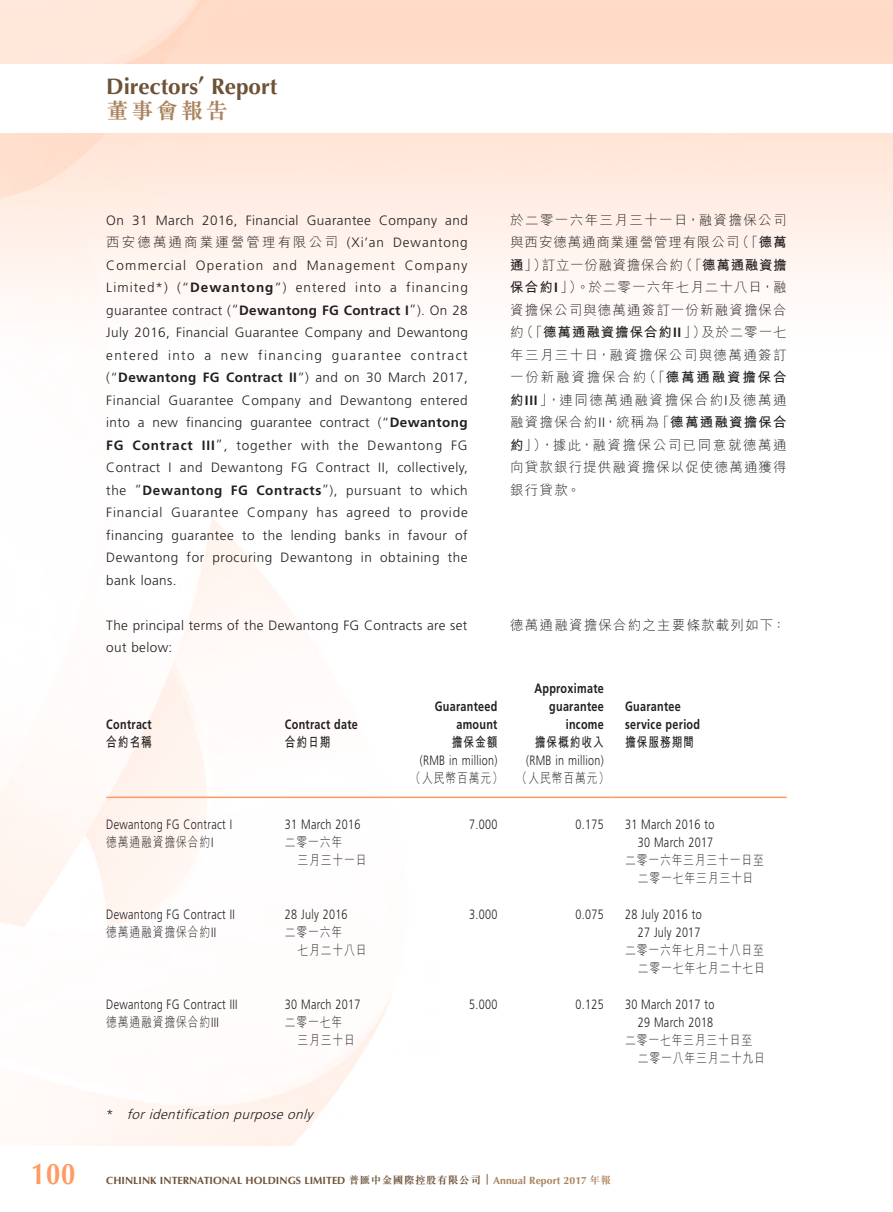
<style>
.page{position:relative;width:893px;height:1212px;background:#fff}
.page>*{position:absolute;margin:0;border:0;box-sizing:border-box;transform-origin:0 0}
.t1{font:700 30px "Optima LT Std";color:#ff9a63;scale:.85 1}
.t2{font:700 22.5px "Optima LT Std";color:#6e5237}
.t3{font:700 22.5px "M Sung HK";letter-spacing:.105em;color:#ab835e}
.Body_Text{font:300 13.5px/22.5px "Frutiger LT Std";letter-spacing:.03em;color:#231f20;text-align:justify}
.C_Body_Text{font:300 13.5px/22.5px "M Hei HK";letter-spacing:.09em;color:#231f20;text-align:justify}
.Body_Text-2{font:300 13.5px/18px "Frutiger LT Std";letter-spacing:.03em;color:#231f20;text-align:right;scale:.8 1}
.Body_Text-3{font:300 13.5px/18px "M Hei HK";letter-spacing:.08em;color:#231f20;scale:.8 1}
.Body_Text-4{font:700 13.5px "Frutiger LT Std";letter-spacing:.03em;color:#231f20;scale:.8 1}
.Body_Text-5{font:italic 300 13.5px "Frutiger LT Std";color:#231f20}
.Body_Text-6{font:700 13.5px "M Hei HK";letter-spacing:.08em;color:#231f20;scale:.8 1}
.t4{font:700 10.5px "Optima LT Std";letter-spacing:.005em;color:#6e5237}
.s1{font-family:"M Hei HK"}
.s2{font-weight:700}
.s3{font-family:"Frutiger LT Std";font-weight:700}
.s4{font-family:"Frutiger LT Std"}
.s5{font-style:normal}
.s6{font-family:"M Sung HK"}
.s7{color:#ab835e}
.s8{font-family:"M Sung HK";color:#ab835e}
</style>
<div class="page">
<hr style="left:106px;top:796px;width:179px;height:2px;background:#ff9a63">
<hr style="left:285px;top:796px;width:115px;height:2px;background:#ff9a63">
<hr style="left:400px;top:796px;width:106px;height:2px;background:#ff9a63">
<hr style="left:506px;top:796px;width:106px;height:2px;background:#ff9a63">
<hr style="left:612px;top:796px;width:175px;height:2px;background:#ff9a63">
<h2 class="t2" style="left:106px;top:73px;width:172px">Directors’ Report</h2>
<h2 class="t3" style="left:106px;top:100px;width:123px">董事會報告</h2>
<h1 class="t1" style="left:31px;top:1156px;width:53px">100</h1>
<p class="Body_Text" style="left:106px;top:209px;width:363px">On 31 March 2016, Financial Guarantee Company and<span class="s1">西安德萬通商業運營管理有限公司</span> (Xi’an Dewantong Commercial Operation and Management Company Limited*) (“<span class="s2">Dewantong</span>”) entered into a financing guarantee contract (“<span class="s2">Dewantong FG Contract I</span>”). On 28<br>July 2016, Financial Guarantee Company and Dewantong entered into a new financing guarantee contract (“<span class="s2">Dewantong FG Contract II</span>”) and on 30 March 2017, Financial Guarantee Company and Dewantong entered into a new financing guarantee contract (“<span class="s2">Dewantong FG Contract III</span>”, together with the Dewantong FG Contract I and Dewantong FG Contract II, collectively, the “<span class="s2">Dewantong FG Contracts</span>”), pursuant to which Financial Guarantee Company has agreed to provide financing guarantee to the lending banks in favour of Dewantong for procuring Dewantong in obtaining the bank loans.</p>
<p class="Body_Text" style="left:106px;top:614px;width:363px">The principal terms of the Dewantong FG Contracts are set out below:</p>
<p class="Body_Text-4" style="left:106px;top:716px;width:58px">Contract</p>
<p class="Body_Text-4" style="left:285px;top:716px;width:93px">Contract date</p>
<p class="Body_Text-4" style="left:435px;top:698px;width:80px">Guaranteed</p>
<p class="Body_Text-4" style="left:456px;top:716px;width:53px">amount</p>
<p class="C_Body_Text" style="left:510px;top:208px;width:278px">於二零一六年三月三十一日，融資擔保公司與西安德萬通商業運營管理有限公司（「<span class="s2">德萬通</span>」）訂立一份融資擔保合約（「<span class="s2">德萬通融資擔保合約</span><span class="s3">I</span>」）。於二零一六年七月二十八日，融資擔保公司與德萬通簽訂一份新融資擔保合約（「<span class="s2">德萬通融資擔保合約</span><span class="s3">II</span>」）及於二零一七年三月三十日，融資擔保公司與德萬通簽訂一份新融資擔保合約（「<span class="s2">德萬通融資擔保合約</span><span class="s3">III</span>」，連同德萬通融資擔保合約<span class="s4">I</span>及德萬通融資擔保合約<span class="s4">II</span>，統稱為「<span class="s2">德萬通融資擔保合約</span>」），據此，融資擔保公司已同意就德萬通向貸款銀行提供融資擔保以促使德萬通獲得銀行貸款。</p>
<p class="C_Body_Text" style="left:510px;top:613px;width:277px">德萬通融資擔保合約之主要條款載列如下：</p>
<p class="Body_Text-4" style="left:534px;top:680px;width:88px">Approximate</p>
<p class="Body_Text-4" style="left:549px;top:698px;width:70px">guarantee</p>
<p class="Body_Text-4" style="left:566px;top:716px;width:49px">income</p>
<p class="Body_Text-4" style="left:625px;top:698px;width:71px">Guarantee</p>
<p class="Body_Text-4" style="left:625px;top:716px;width:95px">service period</p>
<p class="Body_Text-6" style="left:106px;top:732px;width:59px">合約名稱</p>
<p class="Body_Text-6" style="left:285px;top:732px;width:59px">合約日期</p>
<p class="Body_Text-6" style="left:452px;top:732px;width:59px">擔保金額</p>
<p class="Body_Text-6" style="left:535px;top:732px;width:88px">擔保概約收入</p>
<p class="Body_Text-6" style="left:625px;top:732px;width:88px">擔保服務期間</p>
<p class="Body_Text-2" style="left:420px;top:751px;width:99px">(RMB in million)</p>
<p class="Body_Text-2" style="left:526px;top:751px;width:99px">(RMB in million)</p>
<p class="Body_Text-3" style="left:410px;top:768px;width:118px">（人民幣百萬元）</p>
<p class="Body_Text-3" style="left:516px;top:768px;width:118px">（人民幣百萬元）</p>
<p class="Body_Text-2" style="left:106px;top:816px;width:159px">Dewantong FG Contract I</p>
<p class="Body_Text-3" style="left:106px;top:833px;width:135px">德萬通融資擔保合約<span class="s4">I</span></p>
<p class="Body_Text-2" style="left:469px;top:816px;width:37px">7.000</p>
<p class="Body_Text-2" style="left:576px;top:816px;width:37px">0.175</p>
<p class="Body_Text-2" style="left:625px;top:816px;width:113px">31 March 2016 to<br>30 March 2017</p>
<p class="Body_Text-3" style="left:625px;top:851px;width:175px;text-align:center">二零一六年三月三十一日至二零一七年三月三十日</p>
<p class="Body_Text-2" style="left:285px;top:816px;width:96px">31 March 2016</p>
<p class="Body_Text-3" style="left:298px;top:833px;width:88px;text-indent:-13px">二零一六年<br>三月三十一日</p>
<p class="Body_Text-2" style="left:106px;top:906px;width:162px">Dewantong FG Contract II</p>
<p class="Body_Text-3" style="left:106px;top:923px;width:139px">德萬通融資擔保合約<span class="s4">II</span></p>
<p class="Body_Text-2" style="left:285px;top:906px;width:80px">28 July 2016</p>
<p class="Body_Text-3" style="left:298px;top:923px;width:88px;text-indent:-13px">二零一六年<br>七月二十八日</p>
<p class="Body_Text-2" style="left:469px;top:906px;width:37px">3.000</p>
<p class="Body_Text-2" style="left:576px;top:906px;width:37px">0.075</p>
<p class="Body_Text-2" style="left:625px;top:906px;width:97px">28 July 2016 to<br>27 July 2017</p>
<p class="Body_Text-3" style="left:625px;top:941px;width:176px;text-align:right">二零一六年七月二十八日至二零一七年七月二十七日</p>
<p class="Body_Text-2" style="left:106px;top:996px;width:165px">Dewantong FG Contract III</p>
<p class="Body_Text-3" style="left:106px;top:1013px;width:142px">德萬通融資擔保合約<span class="s4">III</span></p>
<p class="Body_Text-2" style="left:285px;top:996px;width:96px">30 March 2017</p>
<p class="Body_Text-3" style="left:298px;top:1013px;width:73px;text-indent:-13px">二零一七年三月三十日</p>
<p class="Body_Text-2" style="left:469px;top:996px;width:37px">5.000</p>
<p class="Body_Text-2" style="left:576px;top:996px;width:37px">0.125</p>
<p class="Body_Text-2" style="left:625px;top:996px;width:113px">30 March 2017 to<br>29 March 2018</p>
<p class="Body_Text-3" style="left:638px;top:1031px;width:161px;text-indent:-13px">二零一七年三月三十日至二零一八年三月二十九日</p>
<p class="Body_Text-5" style="left:106px;top:1107px;width:212px"><span class="s5">*</span> foridentification purpose only</p>
<p class="t4" style="left:106px;top:1174px;width:506px">CHINLINK INTERNATIONAL HOLDINGS LIMITED <span class="s6">普匯中金國際控股有限公司</span> | <span class="s7">Annual Report 2017</span> <span class="s8">年報</span></p>
</div>
